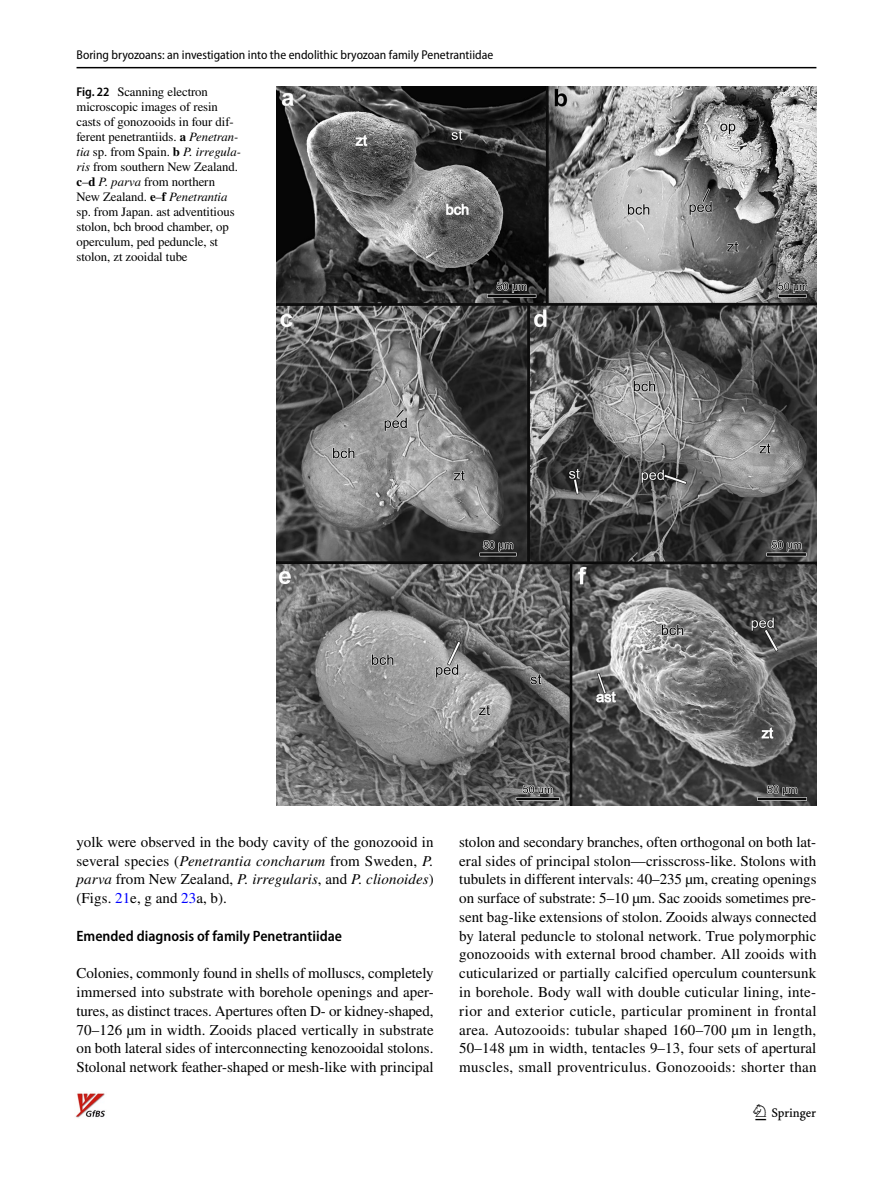
<style>
.page{position:relative;width:893px;height:1187px;background:#fff}
.page>*{position:absolute;margin:0;border:0;box-sizing:border-box;transform-origin:0 0}
.t1{font:22.5px "Springnew Regular 3";color:#000}
.t2{font:15px/18.8px "STIX";letter-spacing:.005em;color:#000;text-align:justify}
.t3{font:600 semi-condensed 15px "Myriad Pro";color:#000}
.t4{font:12.75px/15px "STIX";letter-spacing:-.005em;color:#000}
.t5{font:semi-condensed 12.75px "Myriad Pro";color:#000}
.s1{font-family:"Myriad Pro";font-weight:600;font-stretch:semi-condensed}
.s2{font-weight:700}
.s3{font-style:italic}
.s4{color:#00f}
</style>
<div class="page">
<hr style="left:77px;top:67px;width:739px;height:1px;background:#000">
<img style="left:75px;top:1093px;width:30px;height:25px">
<img style="left:276px;top:87px;width:540px;height:718px">
<p class="t5" style="left:77px;top:48px;width:418px">Boring bryozoans: an investigation into the endolithic bryozoan family Penetrantiidae</p>
<p class="t4" style="left:77px;top:85px;width:166px"><span class="s1">Fig. 22</span> Scanning electron microscopic images of resin casts of gonozooids in four dif&shy;ferent penetrantiids. <span class="s2">a</span> <span class="s3">Penetran&shy;tia</span> sp. from Spain. <span class="s2">b</span> <span class="s3">P. irregula&shy;ris</span> from southern New Zealand. <span class="s2">c</span>–<span class="s2">d</span> <span class="s3">P. parva</span> from northern<br>New Zealand. <span class="s2">e</span>–<span class="s2">f</span> <span class="s3">Penetrantia </span>sp. from Japan. ast adventitious stolon, bch brood chamber, op operculum, ped peduncle, st stolon, zt zooidal tube</p>
<p class="t2" style="left:77px;top:833px;width:359px">yolk were observed in the body cavity of the gonozooid in several species (<span class="s3">Penetrantia concharum</span> from Sweden, <span class="s3">P. parva</span> from New Zealand, <span class="s3">P. irregularis</span>, and <span class="s3">P. clionoides</span>) (Figs. <span class="s4">21</span>e, g and <span class="s4">23</span>a, b).</p>
<p class="t3" style="left:77px;top:927px;width:267px">Emended diagnosis of family Penetrantiidae</p>
<p class="t2" style="left:77px;top:964px;width:359px">Colonies, commonly found in shells of molluscs, completely immersed into substrate with borehole openings and aper&shy;tures, as distinct traces. Apertures often D- or kidney-shaped, 70–126 µm in width. Zooids placed vertically in substrate on both lateral sides of interconnecting kenozooidal stolons.<br>Stolonal network feather-shaped or mesh-like with principal</p>
<p class="t2" style="left:459px;top:833px;width:359px">stolon and secondary branches, often orthogonal on both lat&shy;eral sides of principal stolon—crisscross-like. Stolons with tubulets in different intervals: 40–235 µm, creating openings on surface of substrate: 5–10 µm. Sac zooids sometimes pre&shy;sent bag-like extensions of stolon. Zooids always connected by lateral peduncle to stolonal network. True polymorphic gonozooids with external brood chamber. All zooids with cuticularized or partially calcified operculum countersunk in borehole. Body wall with double cuticular lining, inte&shy;rior and exterior cuticle, particular prominent in frontal area. Autozooids: tubular shaped 160–700 µm in length, 50–148 µm in width, tentacles 9–13, four sets of apertural muscles, small proventriculus. Gonozooids: shorter than</p>
<h1 class="t1" style="left:755px;top:1104px;width:62px">1 3</h1>
</div>
